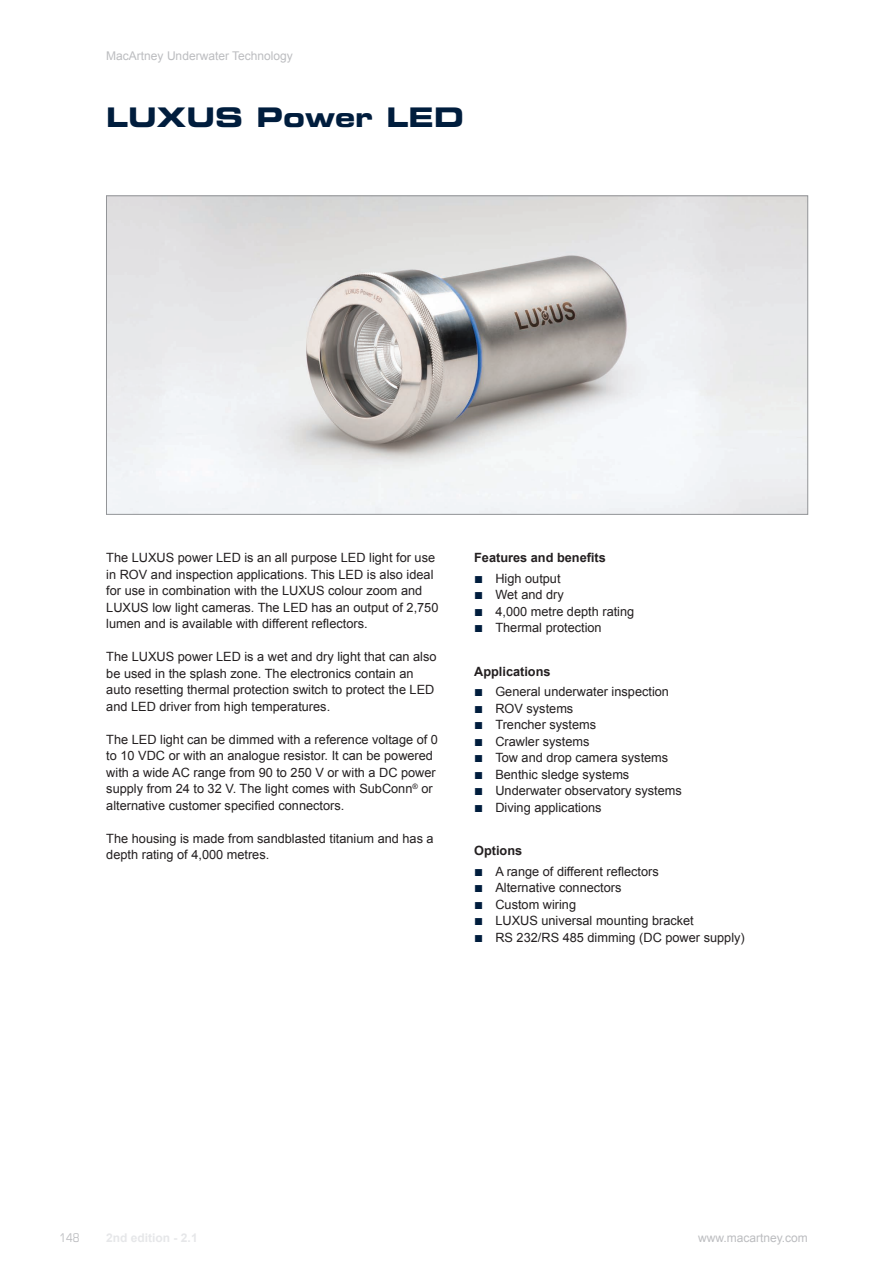
<style>
.page{position:relative;width:893px;height:1263px;background:#fff}
.page>*{position:absolute;margin:0;border:0;box-sizing:border-box;transform-origin:0 0}
.Overskrift{font:27px "Eurostile LT Std Bold Ex 2";color:#001d3d}
.Brødtekst{font:12.75px/16.5px "Arial";color:#231f20}
.Rubrik_overskrift{font:700 12.75px "Arial";color:#231f20}
.t1{font:12px "Arial";color:#bcbdc0}
._2nd_edition_-_venst{font:700 12px "Arial";color:#e6e7e9}
.t2{font:condensed 12px "Eurostile LT Std";color:#bcbdc0}
.s1{font-weight:700;font-size:15px;color:#001d3d}
</style>
<div class="page">
<img style="left:108px;top:198px;width:698px;height:314px">
<p class="t1" style="left:106px;top:48px;width:188px">MacArtney Underwater Technology</p>
<p class="Overskrift" style="left:106px;top:98px;width:359px">LUXUS Power LED</p>
<p class="Brødtekst" style="left:106px;top:549px;width:334px">The LUXUS power LED is an all purpose LED light for use in ROV and inspection applications. This LED is also ideal for use in combination with the LUXUS colour zoom and LUXUS low light cameras. The LED has an output of 2,750 lumen and is available with different reflectors.</p>
<p class="Brødtekst" style="left:106px;top:648px;width:332px">The LUXUS power LED is a wet and dry light that can also be used in the splash zone. The electronics contain an auto resetting thermal protection switch to protect the LED and LED driver from high temperatures.</p>
<p class="Brødtekst" style="left:106px;top:731px;width:333px">The LED light can be dimmed with a reference voltage of 0 to 10 VDC or with an analogue resistor. It can be powered with a wide AC range from 90 to 250 V or with a DC power supply from 24 to 32 V. The light comes with SubConn<sup>®</sup> or alternative customer specified connectors.</p>
<p class="Brødtekst" style="left:106px;top:830px;width:329px">The housing is made from sandblasted titanium and has a depth rating of 4,000 metres.</p>
<p class="Rubrik_overskrift" style="left:474px;top:549px;width:133px">Features and benefits</p>
<p class="Brødtekst" style="left:474px;top:570px;width:88px"><span class="s1">■</span> High output</p>
<p class="Brødtekst" style="left:474px;top:587px;width:91px"><span class="s1">■</span> Wet and dry</p>
<p class="Brødtekst" style="left:474px;top:603px;width:162px"><span class="s1">■</span> 4,000 metre depth rating</p>
<p class="Brødtekst" style="left:474px;top:620px;width:129px"><span class="s1">■</span> Thermal protection</p>
<p class="Rubrik_overskrift" style="left:474px;top:663px;width:78px">Applications</p>
<p class="Brødtekst" style="left:474px;top:684px;width:196px"><span class="s1">■</span> General underwater inspection</p>
<p class="Brødtekst" style="left:474px;top:700px;width:101px"><span class="s1">■</span> ROV systems</p>
<p class="Brødtekst" style="left:474px;top:717px;width:124px"><span class="s1">■</span> Trencher systems</p>
<p class="Brødtekst" style="left:474px;top:733px;width:117px"><span class="s1">■</span> Crawler systems</p>
<p class="Brødtekst" style="left:474px;top:750px;width:196px"><span class="s1">■</span> Tow and drop camera systems</p>
<p class="Brødtekst" style="left:474px;top:766px;width:157px"><span class="s1">■</span> Benthic sledge systems</p>
<p class="Brødtekst" style="left:474px;top:783px;width:209px"><span class="s1">■</span> Underwater observatory systems</p>
<p class="Brødtekst" style="left:474px;top:799px;width:129px"><span class="s1">■</span> Diving applications</p>
<p class="Rubrik_overskrift" style="left:474px;top:842px;width:50px">Options</p>
<p class="Brødtekst" style="left:474px;top:863px;width:186px"><span class="s1">■</span> A range of different reflectors</p>
<p class="Brødtekst" style="left:474px;top:880px;width:149px"><span class="s1">■</span> Alternative connectors</p>
<p class="Brødtekst" style="left:474px;top:896px;width:104px"><span class="s1">■</span> Custom wiring</p>
<p class="Brødtekst" style="left:474px;top:913px;width:221px"><span class="s1">■</span> LUXUS universal mounting bracket</p>
<p class="Brødtekst" style="left:474px;top:929px;width:272px"><span class="s1">■</span> RS 232/RS 485 dimming (DC power supply)</p>
<p class="_2nd_edition_-_venst" style="left:106px;top:1230px;width:93px">2nd edition - 2.1</p>
<p class="t2" style="left:60px;top:1231px;width:22px">148</p>
<p class="t1" style="left:698px;top:1230px;width:111px">www.macartney.com</p>
</div>
